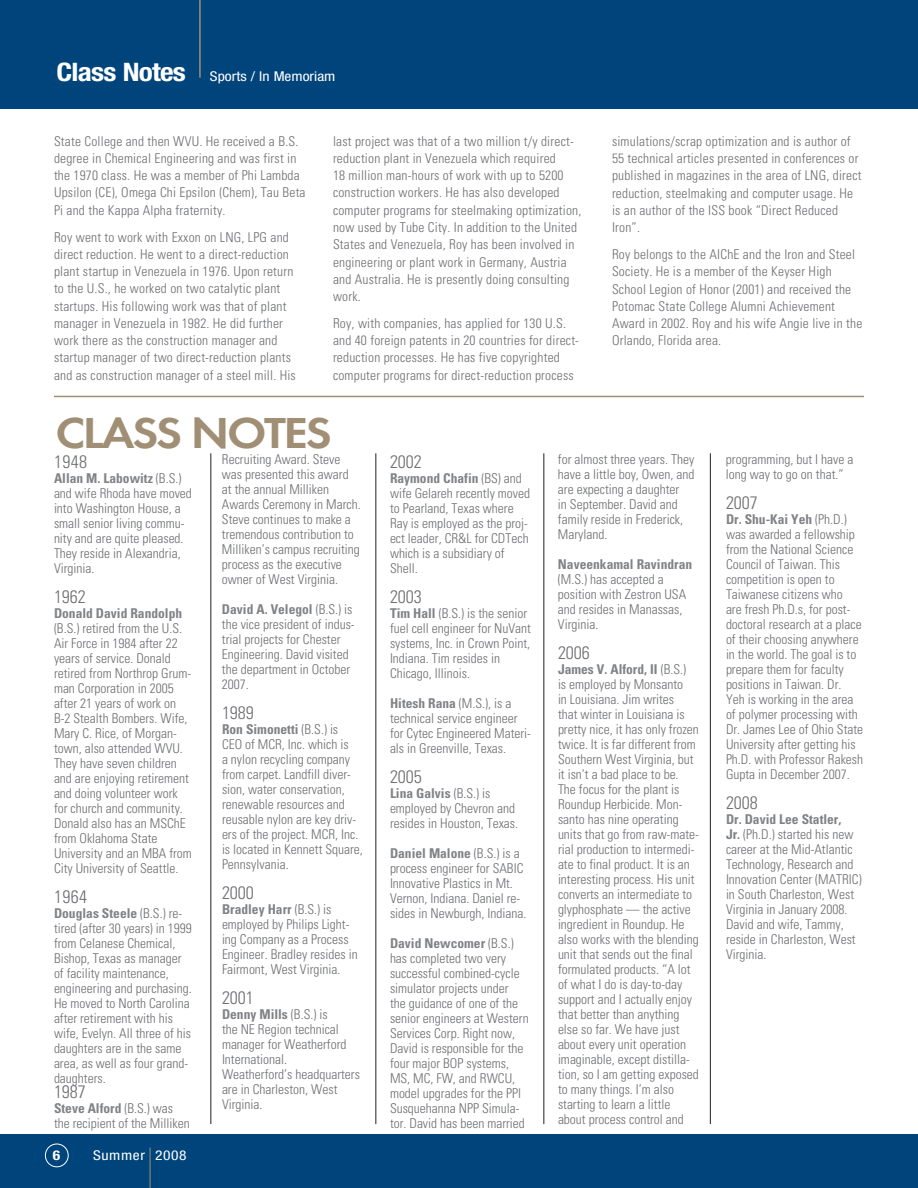
<style>
.page{position:relative;width:918px;height:1188px;background:#fff}
.page>*{position:absolute;margin:0;border:0;box-sizing:border-box;transform-origin:0 0}
.t1{font:600 45px "Futura T";letter-spacing:-.05em;color:#a08f74;scale:1.1 1}
.t2{font:700 condensed 25.5px "Helvetica Neue";letter-spacing:-.025em;color:#fff;scale:1.15 1}
.t3{font:300 condensed 18px "Univers";color:#6d6e71}
.t4{font:300 condensed 13.5px/15px "Univers";color:#6d6e71}
.t5{font:700 condensed 13.5px "Univers";color:#808285}
.t6{font:condensed 13.5px "Helvetica Neue";color:#fff;scale:1.15 1}
.t7{font:condensed 13.5px "Helvetica Neue";letter-spacing:.04em;color:#fff;scale:1.15 1}
.t8{font:700 condensed 13.5px "Helvetica Neue";color:#fff;scale:1.15 1}
.s1{font-weight:700;color:#808285}
</style>
<div class="page">
<div style="left:0;top:0;width:918px;height:108px;background:#00447c"></div>
<div style="left:0;top:1134px;width:918px;height:54px;background:#00447c"></div>
<div style="left:45px;top:1144px;width:24px;height:23px;border:1px solid #fff;border-radius:50%"></div>
<hr style="left:150px;top:1148px;width:1px;height:40px;background:#a08f74">
<hr style="left:199px;top:0;width:2px;height:78px;background:#a08f74">
<hr style="left:211px;top:453px;width:1px;height:671px;background:#231f20">
<hr style="left:376px;top:453px;width:1px;height:671px;background:#231f20">
<hr style="left:544px;top:453px;width:1px;height:671px;background:#231f20">
<hr style="left:710px;top:453px;width:1px;height:671px;background:#231f20">
<hr style="left:54px;top:396px;width:810px;height:1px;background:#a08f74">
<h2 class="t2" style="left:56px;top:56px;width:114px">Class Notes</h2>
<p class="t6" style="left:210px;top:68px;width:111px">Sports / In Memoriam</p>
<p class="t4" style="left:54px;top:132px;width:253px;line-height:17.2px">State College and then WVU. He received a B.S. degree in Chemical Engineering and was first in the 1970 class. He was a member of Phi Lambda Upsilon (CE), Omega Chi Epsilon (Chem), Tau Beta Pi and the Kappa Alpha fraternity.</p>
<p class="t4" style="left:54px;top:228px;width:243px;line-height:17.2px">Roy went to work with Exxon on LNG, LPG and direct reduction. He went to a direct-reduction plant startup in Venezuela in 1976. Upon return to the U.S., he worked on two catalytic plant startups. His following work was that of plant manager in Venezuela in 1982. He did further work there as the construction manager and startup manager of two direct-reduction plants and as construction manager of a steel mill. His</p>
<p class="t4" style="left:333px;top:132px;width:250px;line-height:17.2px">last project was that of a two million t/y direct&shy;reduction plant in Venezuela which required<br>18 million man-hours of work with up to 5200 construction workers. He has also developed computer programs for steelmaking optimization, now used by Tube City. In addition to the United States and Venezuela, Roy has been involved in engineering or plant work in Germany, Austria and Australia. He is presently doing consulting work.</p>
<p class="t4" style="left:333px;top:315px;width:248px;line-height:17.2px">Roy, with companies, has applied for 130 U.S. and 40 foreign patents in 20 countries for direct&shy;reduction processes. He has five copyrighted computer programs for direct-reduction process</p>
<h1 class="t1" style="left:55px;top:406px;width:67px">CLASS</h1>
<h1 class="t1" style="left:191px;top:406px;width:126px">NOTES</h1>
<p class="t4" style="left:612px;top:132px;width:251px;line-height:17.2px">simulations/scrap optimization and is author of 55 technical articles presented in conferences or published in magazines in the area of LNG, direct reduction, steelmaking and computer usage. He is an author of the ISS book “Direct Reduced Iron”.</p>
<p class="t4" style="left:612px;top:246px;width:252px;line-height:17.2px">Roy belongs to the AIChE and the Iron and Steel Society. He is a member of the Keyser High School Legion of Honor (2001) and received the Potomac State College Alumni Achievement Award in 2002. Roy and his wife Angie live in the Orlando, Florida area.</p>
<h3 class="t3" style="left:54px;top:450px;width:35px">1948</h3>
<p class="t4" style="left:54px;top:470px;width:139px"><span class="s1">Allan M. Labowitz</span> (B.S.) and wife Rhoda have moved into Washington House, a small senior living commu&shy;nity and are quite pleased.<br>They reside in Alexandria,<br>Virginia.</p>
<h3 class="t3" style="left:54px;top:585px;width:33px">1962</h3>
<p class="t5" style="left:54px;top:605px;width:130px">Donald David Randolph</p>
<p class="t4" style="left:54px;top:620px;width:139px">(B.S.) retired from the U.S.<br>Air Force in 1984 after 22 years of service. Donald retired from Northrop Grum&shy;man Corporation in 2005 after 21 years of work on<br>B-2 Stealth Bombers. Wife,<br>Mary C. Rice, of Morgan&shy;town, also attended WVU.<br>They have seven children and are enjoying retirement and doing volunteer work for church and community.<br>Donald also has an MSChE from Oklahoma State<br>University and an MBA from<br>City University of Seattle.</p>
<h3 class="t3" style="left:54px;top:885px;width:35px">1964</h3>
<p class="t4" style="left:54px;top:905px;width:139px"><span class="s1">Douglas Steele</span> (B.S.) re&shy;tired (after 30 years) in 1999 from Celanese Chemical,<br>Bishop, Texas as manager of facility maintenance, engineering and purchasing.<br>He moved to North Carolina after retirement with his wife, Evelyn. All three of his daughters are in the same area, as well as four grand&shy;daughters.</p>
<h3 class="t3" style="left:54px;top:1080px;width:33px">1987</h3>
<p class="t4" style="left:54px;top:1100px;width:137px"><span class="s1">Steve Alford</span> (B.S.) was the recipient of the Milliken</p>
<p class="t8" style="left:53px;top:1147px;width:8px">6</p>
<p class="t7" style="left:93px;top:1148px;width:83px">Summer 2008</p>
<p class="t4" style="left:222px;top:452px;width:140px">Recruiting Award. Steve was presented this award at the annual Milliken<br>Awards Ceremony in March.<br>Steve continues to make a tremendous contribution to<br>Milliken’s campus recruiting process as the executive owner of West Virginia.</p>
<p class="t4" style="left:222px;top:602px;width:134px"><span class="s1">David A. Velegol</span> (B.S.) is the vice president of indus&shy;trial projects for Chester<br>Engineering. David visited the department in October<br>2007.</p>
<h3 class="t3" style="left:222px;top:702px;width:33px">1989</h3>
<p class="t4" style="left:222px;top:722px;width:142px"><span class="s1">Ron Simonetti</span> (B.S.) is<br>CEO of MCR, Inc. which is<br>a nylon recycling company from carpet. Landfill diver&shy;sion, water conservation, renewable resources and reusable nylon are key driv&shy;ers of the project. MCR, Inc. is located in Kennett Square,<br>Pennsylvania.</p>
<h3 class="t3" style="left:222px;top:882px;width:33px">2000</h3>
<p class="t4" style="left:222px;top:902px;width:137px"><span class="s1">Bradley Harr</span> (B.S.) is employed by Philips Light&shy;ing Company as a Process<br>Engineer. Bradley resides in<br>Fairmont, West Virginia.</p>
<h3 class="t3" style="left:222px;top:987px;width:33px">2001</h3>
<p class="t4" style="left:222px;top:1007px;width:139px"><span class="s1">Denny Mills</span> (B.S.) is<br>the NE Region technical manager for Weatherford<br>International.<br>Weatherford’s headquarters are in Charleston, West<br>Virginia.</p>
<h3 class="t3" style="left:390px;top:450px;width:33px">2002</h3>
<p class="t4" style="left:390px;top:470px;width:142px"><span class="s1">Raymond Chafin</span> (BS) and wife Gelareh recently moved to Pearland, Texas where<br>Ray is employed as the proj&shy;ect leader, CR&amp;L for CDTech which is a subsidiary of<br>Shell.</p>
<h3 class="t3" style="left:390px;top:585px;width:33px">2003</h3>
<p class="t4" style="left:390px;top:605px;width:142px"><span class="s1">Tim Hall</span> (B.S.) is the senior fuel cell engineer for NuVant systems, Inc. in Crown Point,<br>Indiana. Tim resides in<br>Chicago, Illinois.</p>
<p class="t4" style="left:390px;top:695px;width:142px"><span class="s1">Hitesh Rana</span> (M.S.), is a technical service engineer for Cytec Engineered Materi&shy;als in Greenville, Texas.</p>
<h3 class="t3" style="left:390px;top:765px;width:33px">2005</h3>
<p class="t4" style="left:390px;top:785px;width:130px"><span class="s1">Lina Galvis</span> (B.S.) is employed by Chevron and resides in Houston, Texas.</p>
<p class="t4" style="left:390px;top:845px;width:138px"><span class="s1">Daniel Malone</span> (B.S.) is a process engineer for SABIC<br>Innovative Plastics in Mt.<br>Vernon, Indiana. Daniel re&shy;sides in Newburgh, Indiana.</p>
<p class="t4" style="left:390px;top:935px;width:140px"><span class="s1">David Newcomer</span> (B.S.) has completed two very successful combined-cycle simulator projects under<br>the guidance of one of the senior engineers at Western<br>Services Corp. Right now,<br>David is responsible for the four major BOP systems,<br>MS, MC, FW, and RWCU, model upgrades for the PPl<br>Susquehanna NPP Simula&shy;tor. David has been married</p>
<p class="t4" style="left:558px;top:452px;width:138px">for almost three years. They have a little boy, Owen, and are expecting a daughter<br>in September. David and family reside in Frederick,<br>Maryland.</p>
<p class="t5" style="left:558px;top:556px;width:136px">Naveenkamal Ravindran</p>
<p class="t4" style="left:558px;top:572px;width:130px">(M.S.) has accepted a position with Zestron USA and resides in Manassas,<br>Virginia.</p>
<h3 class="t3" style="left:558px;top:642px;width:33px">2006</h3>
<p class="t4" style="left:558px;top:662px;width:142px"><span class="s1">James V. Alford, II</span> (B.S.)<br>is employed by Monsanto<br>in Louisiana. Jim writes<br>that winter in Louisiana is pretty nice, it has only frozen twice. It is far different from<br>Southern West Virginia, but it isn’t a bad place to be.<br>The focus for the plant is<br>Roundup Herbicide. Mon&shy;santo has nine operating units that go from raw-mate&shy;rial production to intermedi&shy;ate to final product. It is an interesting process. His unit converts an intermediate to glyphosphate — the active ingredient in Roundup. He also works with the blending unit that sends out the final formulated products. “A lot of what I do is day-to-day support and I actually enjoy that better than anything else so far. We have just about every unit operation imaginable, except distilla&shy;tion, so I am getting exposed to many things. I’m also starting to learn a little about process control and</p>
<p class="t4" style="left:726px;top:452px;width:129px">programming, but I have a long way to go on that.”</p>
<h3 class="t3" style="left:726px;top:492px;width:33px">2007</h3>
<p class="t4" style="left:726px;top:512px;width:139px"><span class="s1">Dr. Shu-Kai Yeh</span> (Ph.D.) was awarded a fellowship from the National Science<br>Council of Taiwan. This competition is open to<br>Taiwanese citizens who<br>are fresh Ph.D.s, for post&shy;doctoral research at a place of their choosing anywhere in the world. The goal is to prepare them for faculty positions in Taiwan. Dr.<br>Yeh is working in the area of polymer processing with<br>Dr. James Lee of Ohio State<br>University after getting his<br>Ph.D. with Professor Rakesh<br>Gupta in December 2007.</p>
<h3 class="t3" style="left:726px;top:792px;width:33px">2008</h3>
<p class="t4" style="left:726px;top:812px;width:137px"><span class="s1">Dr. David Lee Statler,<br>Jr.</span> (Ph.D.) started his new career at the Mid-Atlantic<br>Technology, Research and<br>Innovation Center (MATRIC) in South Charleston, West<br>Virginia in January 2008.<br>David and wife, Tammy, reside in Charleston, West<br>Virginia.</p>
</div>
